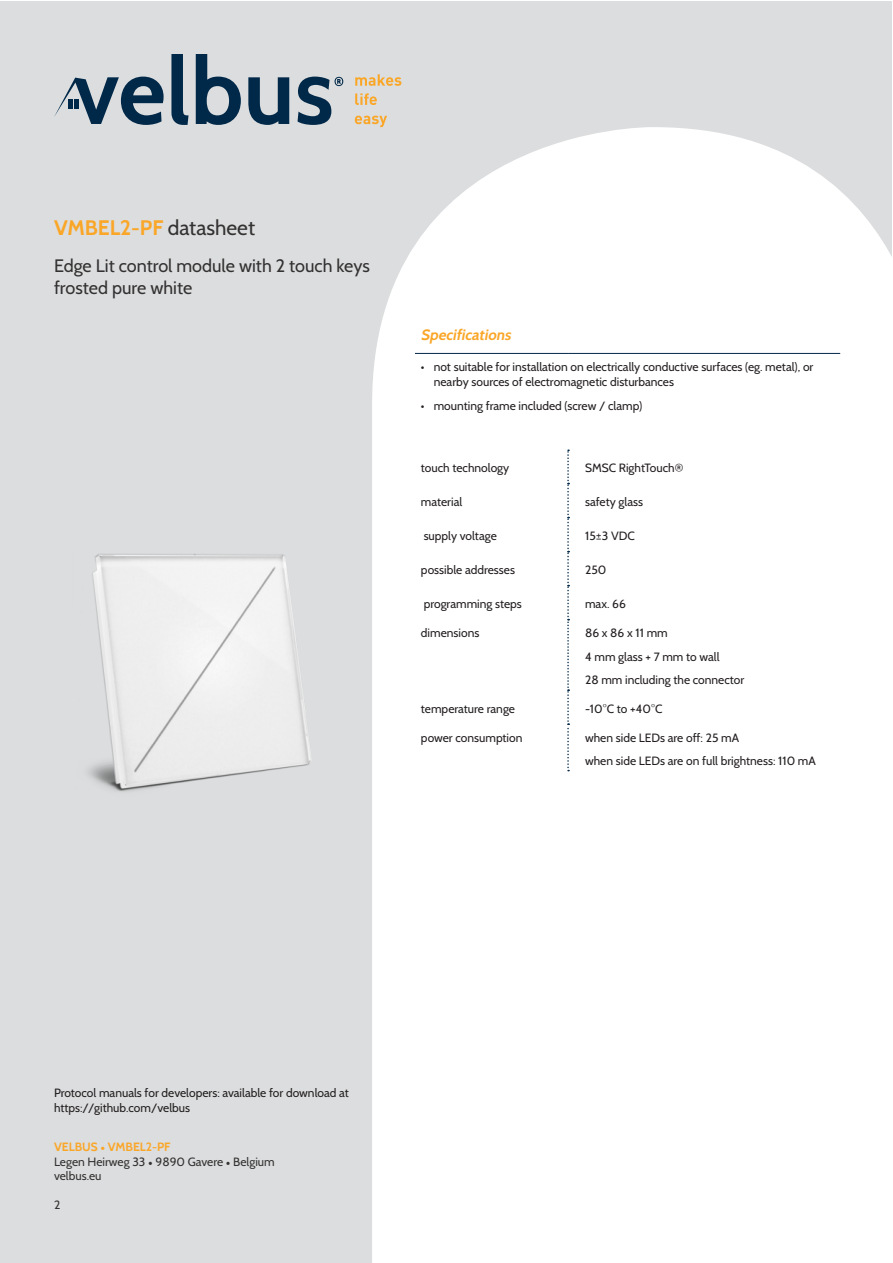
<style>
.page{position:relative;width:893px;height:1263px;background:#fff}
.page>*{position:absolute;margin:0;border:0;box-sizing:border-box;transform-origin:0 0}
.Referentie{font:700 21px "Cabin";color:#faa627}
.Cattitle{font:18px/21.6px "Cabin";color:#333132}
.Features___specs{font:italic 700 15px "Cabin";color:#faa627}
.Features___specs_in{font:12px/15px "Cabin";color:#231f20}
.Catdescr{font:12px "Cabin";color:#333132}
.Catdescr-2{font:700 12px "Cabin";color:#faa627}
.s1{font-weight:400;color:#333132}
.s2{font-family:"Minion Pro"}
</style>
<div class="page">
<div style="left:1px;top:1px;width:891px;height:1261px;background:#dcddde"></div>
<div style="left:372px;top:127px;width:520px;height:1135px;background:#fff"></div>
<svg style="left:171px;top:54px;width:18px;height:71px"></svg>
<svg style="left:196px;top:54px;width:45px;height:71px"></svg>
<svg style="left:248px;top:77px;width:41px;height:48px"></svg>
<svg style="left:297px;top:77px;width:46px;height:48px"></svg>
<svg style="left:355px;top:74px;width:46px;height:12px"></svg>
<svg style="left:355px;top:93px;width:22px;height:12px"></svg>
<svg style="left:355px;top:116px;width:32px;height:11px"></svg>
<svg style="left:54px;top:77px;width:110px;height:48px"></svg>
<svg style="left:567px;top:449px;width:2px;height:322px"></svg>
<hr style="left:415px;top:353px;width:153px;height:1px;background:#002849">
<hr style="left:568px;top:353px;width:272px;height:1px;background:#002849">
<img style="left:93px;top:555px;width:218px;height:233px">
<p class="Referentie" style="left:54px;top:215px;width:203px">VMBEL2-PF <span class="s1">datasheet</span></p>
<p class="Cattitle" style="left:54px;top:255px;width:317px">Edge Lit control module with 2 touch keys frosted pure white</p>
<p class="Features___specs" style="left:421px;top:325px;width:95px">Specifications</p>
<p class="Features___specs_in" style="left:434px;top:359px;width:381px;text-indent:-13px">• not suitable for installation on electrically conductive surfaces (eg. metal), or nearby sources of electromagnetic disturbances</p>
<p class="Features___specs_in" style="left:421px;top:398px;width:223px">• mounting frame included (screw / clamp)</p>
<p class="Features___specs_in" style="left:421px;top:460px;width:90px">touch technology</p>
<p class="Features___specs_in" style="left:585px;top:460px;width:100px">SMSC RightTouch®</p>
<p class="Features___specs_in" style="left:421px;top:495px;width:43px">material</p>
<p class="Features___specs_in" style="left:585px;top:495px;width:59px">safety glass</p>
<p class="Features___specs_in" style="left:424px;top:529px;width:75px">supply voltage</p>
<p class="Features___specs_in" style="left:585px;top:529px;width:51px">15±3 VDC</p>
<p class="Features___specs_in" style="left:421px;top:563px;width:96px">possible addresses</p>
<p class="Features___specs_in" style="left:585px;top:563px;width:23px">250</p>
<p class="Features___specs_in" style="left:424px;top:597px;width:100px">programming steps</p>
<p class="Features___specs_in" style="left:585px;top:597px;width:42px">max. 66</p>
<p class="Features___specs_in" style="left:421px;top:625px;width:60px">dimensions</p>
<p class="Features___specs_in" style="left:585px;top:625px;width:84px">86 x 86 x 11 mm</p>
<p class="Features___specs_in" style="left:585px;top:649px;width:136px">4 mm glass + 7 mm to wall</p>
<p class="Features___specs_in" style="left:585px;top:672px;width:161px">28 mm including the connector</p>
<p class="Features___specs_in" style="left:421px;top:701px;width:96px">temperature range</p>
<p class="Features___specs_in" style="left:585px;top:701px;width:79px">-10°C to +40°C</p>
<p class="Features___specs_in" style="left:421px;top:730px;width:103px">power consumption</p>
<p class="Features___specs_in" style="left:585px;top:730px;width:156px">when side LEDs are off: 25 mA</p>
<p class="Features___specs_in" style="left:585px;top:753px;width:232px">when side LEDs are on full brightness: 110 mA</p>
<p class="Features___specs_in" style="left:54px;top:1086px;width:296px">Protocol manuals for developers: available for download at https://github.com/velbus</p>
<p class="Catdescr-2" style="left:54px;top:1140px;width:118px">VELBUS <span class="s2">•</span> VMBEL2-PF</p>
<p class="Catdescr" style="left:54px;top:1154px;width:222px">Legen Heirweg 33 <span class="s2">•</span> 9890 Gavere <span class="s2">•</span> Belgium</p>
<p class="Catdescr" style="left:54px;top:1168px;width:49px">velbus.eu</p>
<p class="Catdescr" style="left:54px;top:1197px;width:8px">2</p>
</div>
